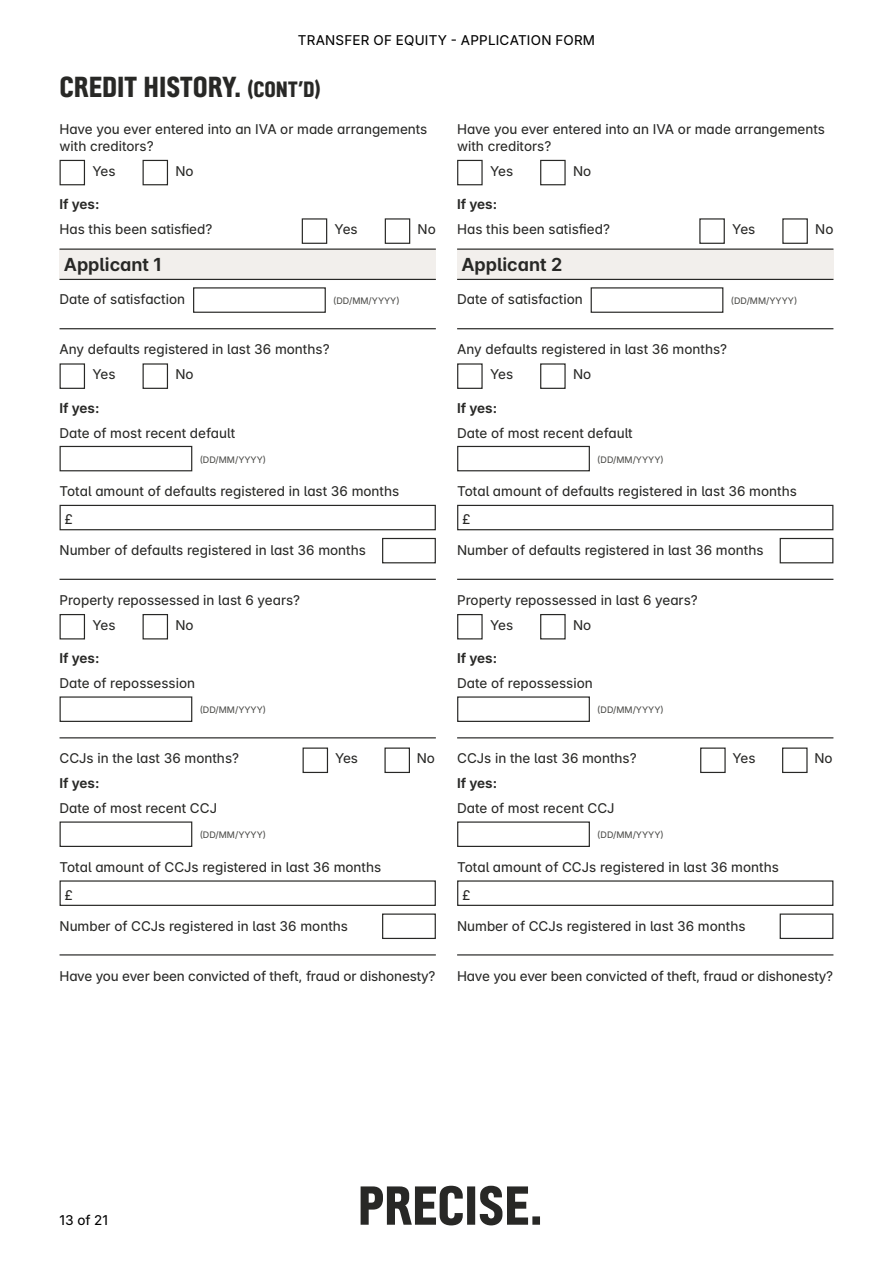
<style>
.page{position:relative;width:893px;height:1263px;background:#fff}
.page>*{position:absolute;margin:0;border:0;box-sizing:border-box;transform-origin:0 0}
.t1{font:700 25.5px "Vanilla";color:#282826}
.t2{font:700 18px "Precise Inter";color:#282826}
.t3{font:13.5px/25px "Precise Inter";color:#282826}
.t4{font:700 13.5px "Precise Inter";color:#282826}
.t5{font:13.5px "Precise Inter";letter-spacing:.015em;color:#000}
.t6{font:9px "Precise Inter";color:#4c4c49}
.s1{font-size:19.5px}
</style>
<div class="page">
<svg style="left:361px;top:1186px;width:179px;height:39px"></svg>
<div style="left:60px;top:249px;width:376px;height:30px;background:#f2efec"></div>
<hr style="left:60px;top:279px;width:376px;height:1px;background:#282826">
<hr style="left:60px;top:248px;width:376px;height:2px;background:#282826">
<div style="left:60px;top:160px;width:25px;height:25px;border:1px solid #282826"></div>
<div style="left:143px;top:160px;width:25px;height:25px;border:1px solid #282826"></div>
<div style="left:302px;top:218px;width:25px;height:26px;border:1px solid #282826"></div>
<div style="left:385px;top:218px;width:25px;height:26px;border:1px solid #282826"></div>
<div style="left:193px;top:287px;width:133px;height:26px;border:1px solid #282826"></div>
<hr style="left:60px;top:328px;width:376px;height:1px;background:#282826">
<div style="left:60px;top:363px;width:25px;height:26px;border:1px solid #282826"></div>
<div style="left:143px;top:363px;width:25px;height:26px;border:1px solid #282826"></div>
<div style="left:60px;top:446px;width:132px;height:25px;border:1px solid #282826"></div>
<div style="left:60px;top:505px;width:376px;height:25px;border:1px solid #282826"></div>
<div style="left:382px;top:538px;width:54px;height:25px;border:1px solid #282826"></div>
<hr style="left:60px;top:579px;width:376px;height:1px;background:#282826">
<div style="left:60px;top:614px;width:25px;height:25px;border:1px solid #282826"></div>
<div style="left:143px;top:614px;width:25px;height:25px;border:1px solid #282826"></div>
<div style="left:60px;top:696px;width:132px;height:26px;border:1px solid #282826"></div>
<hr style="left:60px;top:737px;width:376px;height:1px;background:#282826">
<div style="left:303px;top:747px;width:25px;height:26px;border:1px solid #282826"></div>
<div style="left:384px;top:747px;width:26px;height:26px;border:1px solid #282826"></div>
<div style="left:60px;top:821px;width:132px;height:26px;border:1px solid #282826"></div>
<div style="left:60px;top:880px;width:376px;height:26px;border:1px solid #282826"></div>
<div style="left:382px;top:913px;width:54px;height:26px;border:1px solid #282826"></div>
<hr style="left:60px;top:954px;width:376px;height:1px;background:#282826">
<div style="left:457px;top:249px;width:376px;height:30px;background:#f2efec"></div>
<hr style="left:457px;top:279px;width:376px;height:1px;background:#282826">
<hr style="left:457px;top:248px;width:376px;height:2px;background:#282826">
<div style="left:457px;top:160px;width:26px;height:25px;border:1px solid #282826"></div>
<div style="left:540px;top:160px;width:26px;height:25px;border:1px solid #282826"></div>
<div style="left:699px;top:218px;width:26px;height:26px;border:1px solid #282826"></div>
<div style="left:782px;top:218px;width:26px;height:26px;border:1px solid #282826"></div>
<div style="left:591px;top:287px;width:132px;height:26px;border:1px solid #282826"></div>
<hr style="left:457px;top:328px;width:376px;height:1px;background:#282826">
<div style="left:457px;top:363px;width:26px;height:26px;border:1px solid #282826"></div>
<div style="left:540px;top:363px;width:26px;height:26px;border:1px solid #282826"></div>
<div style="left:457px;top:446px;width:133px;height:25px;border:1px solid #282826"></div>
<div style="left:457px;top:505px;width:376px;height:25px;border:1px solid #282826"></div>
<div style="left:780px;top:538px;width:53px;height:25px;border:1px solid #282826"></div>
<hr style="left:457px;top:579px;width:376px;height:1px;background:#282826">
<div style="left:457px;top:614px;width:26px;height:25px;border:1px solid #282826"></div>
<div style="left:540px;top:614px;width:26px;height:25px;border:1px solid #282826"></div>
<div style="left:457px;top:696px;width:133px;height:26px;border:1px solid #282826"></div>
<hr style="left:457px;top:737px;width:376px;height:1px;background:#282826">
<div style="left:700px;top:747px;width:26px;height:26px;border:1px solid #282826"></div>
<div style="left:782px;top:747px;width:26px;height:26px;border:1px solid #282826"></div>
<div style="left:457px;top:821px;width:133px;height:26px;border:1px solid #282826"></div>
<div style="left:457px;top:880px;width:376px;height:26px;border:1px solid #282826"></div>
<div style="left:780px;top:913px;width:53px;height:26px;border:1px solid #282826"></div>
<hr style="left:457px;top:954px;width:376px;height:1px;background:#282826">
<p class="t5" style="left:298px;top:30px;width:299px">TRANSFER OF EQUITY - APPLICATION FORM</p>
<h1 class="t1" style="left:60px;top:72px;width:263px">CREDIT HISTORY. <span class="s1">(CONT’D)</span></h1>
<p class="t3" style="left:60px;top:121px;width:369px;line-height:16.5px">Have you ever entered into an IVA or made arrangements with creditors?</p>
<p class="t3" style="left:92px;top:158px;width:25px">Yes</p>
<p class="t3" style="left:175px;top:158px;width:20px">No</p>
<p class="t4" style="left:60px;top:194px;width:42px">If yes:</p>
<p class="t3" style="left:60px;top:216px;width:154px">Has this been satisfied?</p>
<p class="t3" style="left:335px;top:216px;width:25px">Yes</p>
<p class="t3" style="left:418px;top:216px;width:20px">No</p>
<h2 class="t2" style="left:64px;top:251px;width:99px">Applicant 1</h2>
<p class="t3" style="left:60px;top:286px;width:127px">Date of satisfaction</p>
<p class="t6" style="left:333px;top:294px;width:68px">(DD/MM/YYYY)</p>
<p class="t3" style="left:92px;top:336px;width:239px;text-indent:-33px">Any defaults registered in last 36 months?<br>Yes</p>
<p class="t3" style="left:175px;top:361px;width:20px">No</p>
<p class="t3" style="left:457px;top:121px;width:369px;line-height:16.5px">Have you ever entered into an IVA or made arrangements with creditors?</p>
<p class="t3" style="left:490px;top:158px;width:25px">Yes</p>
<p class="t3" style="left:573px;top:158px;width:20px">No</p>
<p class="t4" style="left:457px;top:194px;width:42px">If yes:</p>
<p class="t3" style="left:457px;top:216px;width:154px">Has this been satisfied?</p>
<p class="t3" style="left:732px;top:216px;width:25px">Yes</p>
<p class="t3" style="left:815px;top:216px;width:20px">No</p>
<h2 class="t2" style="left:461px;top:251px;width:102px">Applicant 2</h2>
<p class="t3" style="left:457px;top:286px;width:127px">Date of satisfaction</p>
<p class="t6" style="left:731px;top:294px;width:68px">(DD/MM/YYYY)</p>
<p class="t3" style="left:490px;top:336px;width:239px;text-indent:-33px">Any defaults registered in last 36 months?<br>Yes</p>
<p class="t3" style="left:573px;top:361px;width:20px">No</p>
<p class="t4" style="left:60px;top:398px;width:42px">If yes:</p>
<p class="t3" style="left:60px;top:420px;width:177px">Date of most recent default</p>
<p class="t6" style="left:200px;top:453px;width:68px">(DD/MM/YYYY)</p>
<p class="t3" style="left:64px;top:477px;width:336px;line-height:27.8px;text-indent:-5px">Total amount of defaults registered in last 36 months £</p>
<p class="t3" style="left:60px;top:537px;width:308px">Number of defaults registered in last 36 months</p>
<p class="t3" style="left:92px;top:587px;width:209px;text-indent:-33px">Property repossessed in last 6 years?<br>Yes</p>
<p class="t3" style="left:175px;top:612px;width:20px">No</p>
<p class="t4" style="left:457px;top:398px;width:42px">If yes:</p>
<p class="t3" style="left:457px;top:420px;width:177px">Date of most recent default</p>
<p class="t6" style="left:597px;top:453px;width:68px">(DD/MM/YYYY)</p>
<p class="t3" style="left:462px;top:477px;width:336px;line-height:27.8px;text-indent:-5px">Total amount of defaults registered in last 36 months £</p>
<p class="t3" style="left:457px;top:537px;width:308px">Number of defaults registered in last 36 months</p>
<p class="t3" style="left:490px;top:587px;width:209px;text-indent:-33px">Property repossessed in last 6 years?<br>Yes</p>
<p class="t3" style="left:573px;top:612px;width:20px">No</p>
<p class="t4" style="left:60px;top:648px;width:42px">If yes:</p>
<p class="t3" style="left:60px;top:671px;width:137px">Date of repossession</p>
<p class="t4" style="left:457px;top:648px;width:42px">If yes:</p>
<p class="t3" style="left:457px;top:671px;width:137px">Date of repossession</p>
<p class="t6" style="left:200px;top:703px;width:68px">(DD/MM/YYYY)</p>
<p class="t3" style="left:60px;top:746px;width:181px">CCJs in the last 36 months?</p>
<p class="t3" style="left:335px;top:746px;width:24px">Yes</p>
<p class="t3" style="left:417px;top:746px;width:20px">No</p>
<p class="t4" style="left:60px;top:773px;width:42px">If yes:</p>
<p class="t3" style="left:60px;top:796px;width:159px">Date of most recent CCJ</p>
<p class="t6" style="left:200px;top:828px;width:68px">(DD/MM/YYYY)</p>
<p class="t3" style="left:64px;top:853px;width:318px;line-height:27.8px;text-indent:-5px">Total amount of CCJs registered in last 36 months £</p>
<p class="t3" style="left:60px;top:913px;width:290px">Number of CCJs registered in last 36 months</p>
<p class="t3" style="left:60px;top:963px;width:377px">Have you ever been convicted of theft, fraud or dishonesty?</p>
<p class="t6" style="left:597px;top:703px;width:68px">(DD/MM/YYYY)</p>
<p class="t3" style="left:457px;top:746px;width:181px">CCJs in the last 36 months?</p>
<p class="t3" style="left:733px;top:746px;width:24px">Yes</p>
<p class="t3" style="left:814px;top:746px;width:20px">No</p>
<p class="t4" style="left:457px;top:773px;width:42px">If yes:</p>
<p class="t3" style="left:457px;top:796px;width:159px">Date of most recent CCJ</p>
<p class="t6" style="left:597px;top:828px;width:68px">(DD/MM/YYYY)</p>
<p class="t3" style="left:462px;top:853px;width:318px;line-height:27.8px;text-indent:-5px">Total amount of CCJs registered in last 36 months £</p>
<p class="t3" style="left:457px;top:913px;width:290px">Number of CCJs registered in last 36 months</p>
<p class="t3" style="left:457px;top:963px;width:377px">Have you ever been convicted of theft, fraud or dishonesty?</p>
<p class="t5" style="left:60px;top:1210px;width:50px">13 of 21</p>
</div>
